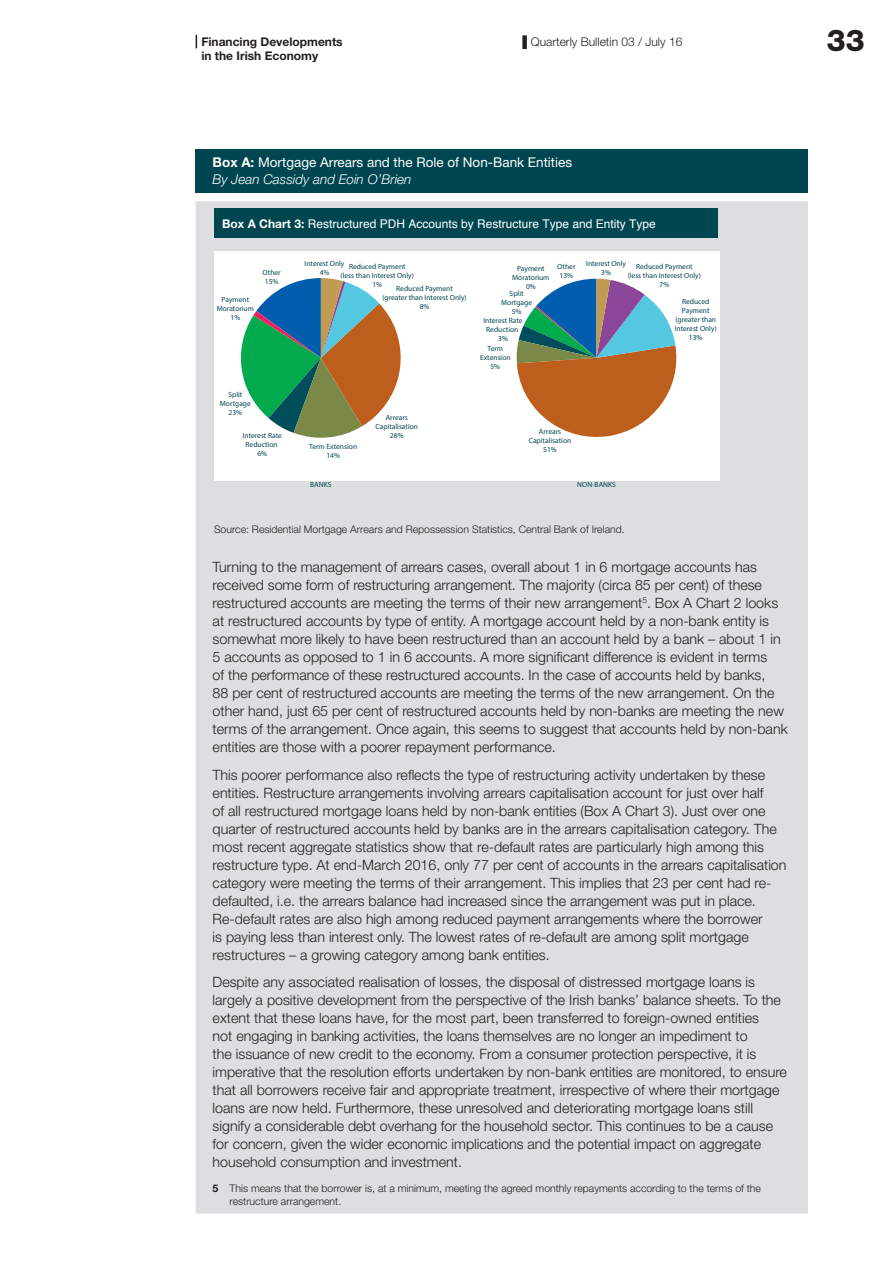
<style>
.page{position:relative;width:893px;height:1263px;background:#fff}
.page>*{position:absolute;margin:0;border:0;box-sizing:border-box;transform-origin:0 0}
.t1{font:800 30px "Helvetica Neue LT Std";color:#231f20}
.t2{font:300 14.25px/18px "Helvetica Neue LT Std";color:#231f20}
.t3{font:13.5px/17.2px "Helvetica Neue LT Std";color:#fff}
.t4{font:12px "Helvetica";color:#fff}
.t5{font:700 12px/14.4px "Helvetica Neue LT Std";color:#231f20}
.t6{font:300 12px "Helvetica Neue LT Std";color:#231f20}
.t7{font:300 10.5px/13.5px "Helvetica Neue LT Std";color:#231f20}
.t8{font:300 10.5px "Helvetica Neue";color:#231f20}
.t9{font:500 condensed 7.5px/9px "Helvetica Neue";color:#004650;text-align:center}
.s1{font-weight:700}
.s2{font-weight:300;font-style:italic}
.s3{font-family:"Helvetica Neue";font-weight:700}
</style>
<div class="page">
<svg style="left:196px;top:35px;width:1px;height:13px"></svg>
<div style="left:522px;top:35px;width:5px;height:14px;background:#231f20"></div>
<div style="left:196px;top:149px;width:612px;height:44px;background:#004650"></div>
<div style="left:196px;top:201px;width:612px;height:1012px;background:#dddee0"></div>
<div style="left:214px;top:251px;width:506px;height:229px;background:#fff"></div>
<svg style="left:240px;top:278px;width:161px;height:160px"></svg>
<svg style="left:516px;top:279px;width:161px;height:158px"></svg>
<div style="left:214px;top:208px;width:503px;height:29px;background:#004650"></div>
<p class="t5" style="left:201px;top:34px;width:143px">Financing Developments in the Irish Economy</p>
<p class="t6" style="left:531px;top:34px;width:153px">Quarterly Bulletin 03 / July 16</p>
<h1 class="t1" style="left:827px;top:23px;width:39px">33</h1>
<p class="t3" style="left:213px;top:153px;width:361px"><span class="s1">Box A:</span> Mortgage Arrears and the Role of Non-Bank Entities<br><span class="s2">By Jean Cassidy and Eoin O’Brien</span></p>
<p class="t4" style="left:222px;top:216px;width:435px"><span class="s3">Box A Chart 3:</span> Restructured PDH Accounts by Restructure Type and Entity Type</p>
<p class="t9" style="left:217px;top:295px;width:39px">Payment<br>Moratorium<br>1%</p>
<p class="t9" style="left:305px;top:259px;width:41px">Interest Only<br>4%</p>
<p class="t9" style="left:586px;top:259px;width:41px">Interest Only<br>3%</p>
<p class="t9" style="left:341px;top:262px;width:75px">Reduced Payment<br>(less than Interest Only)<br>1%</p>
<p class="t9" style="left:628px;top:262px;width:75px">Reduced Payment<br>(less than Interest Only)<br>7%</p>
<p class="t9" style="left:382px;top:284px;width:86px">Reduced Payment<br>(greater than Interest Only)<br>8%</p>
<p class="t9" style="left:263px;top:268px;width:20px">Other<br>15%</p>
<p class="t9" style="left:557px;top:262px;width:20px">Other<br>13%</p>
<p class="t9" style="left:512px;top:264px;width:39px">Payment<br>Moratorium<br>0%</p>
<p class="t9" style="left:501px;top:289px;width:33px">Split<br>Mortgage<br>5%</p>
<p class="t9" style="left:675px;top:297px;width:44px">Reduced<br>Payment (greater than<br>Interest Only)<br>13%</p>
<p class="t9" style="left:483px;top:316px;width:41px">Interest Rate<br>Reduction<br>3%</p>
<p class="t9" style="left:480px;top:344px;width:32px">Term<br>Extension<br>5%</p>
<p class="t9" style="left:220px;top:390px;width:33px">Split<br>Mortgage<br>23%</p>
<p class="t9" style="left:243px;top:431px;width:41px">Interest Rate<br>Reduction<br>6%</p>
<p class="t9" style="left:309px;top:442px;width:49px">Term Extension<br>14%</p>
<p class="t9" style="left:310px;top:480px;width:23px">BANKS</p>
<p class="t9" style="left:375px;top:413px;width:44px">Arrears<br>Capitalisation<br>28%</p>
<p class="t9" style="left:529px;top:427px;width:44px">Arrears<br>Capitalisation<br>51%</p>
<p class="t9" style="left:577px;top:480px;width:40px">NON-BANKS</p>
<p class="t8" style="left:214px;top:521px;width:412px">Source: Residential Mortgage Arrears and Repossession Statistics, Central Bank of Ireland.</p>
<p class="t2" style="left:213px;top:557px;width:577px">Turning to the management of arrears cases, overall about 1 in 6 mortgage accounts has received some form of restructuring arrangement. The majority (circa 85 per cent) of these restructured accounts are meeting the terms of their new arrangement<sup>5</sup>. Box A Chart 2 looks at restructured accounts by type of entity. A mortgage account held by a non-bank entity is somewhat more likely to have been restructured than an account held by a bank – about 1 in 5 accounts as opposed to 1 in 6 accounts. A more significant difference is evident in terms<br>of the performance of these restructured accounts. In the case of accounts held by banks,<br>88 per cent of restructured accounts are meeting the terms of the new arrangement. On the other hand, just 65 per cent of restructured accounts held by non-banks are meeting the new terms of the arrangement. Once again, this seems to suggest that accounts held by non-bank entities are those with a poorer repayment performance.</p>
<p class="t2" style="left:213px;top:765px;width:575px">This poorer performance also reflects the type of restructuring activity undertaken by these entities. Restructure arrangements involving arrears capitalisation account for just over half<br>of all restructured mortgage loans held by non-bank entities (Box A Chart 3). Just over one quarter of restructured accounts held by banks are in the arrears capitalisation category. The most recent aggregate statistics show that re-default rates are particularly high among this restructure type. At end-March 2016, only 77 per cent of accounts in the arrears capitalisation category were meeting the terms of their arrangement. This implies that 23 per cent had re&shy;defaulted, i.e. the arrears balance had increased since the arrangement was put in place.<br>Re-default rates are also high among reduced payment arrangements where the borrower<br>is paying less than interest only. The lowest rates of re-default are among split mortgage restructures – a growing category among bank entities.</p>
<p class="t2" style="left:213px;top:973px;width:576px">Despite any associated realisation of losses, the disposal of distressed mortgage loans is largely a positive development from the perspective of the Irish banks’ balance sheets. To the extent that these loans have, for the most part, been transferred to foreign-owned entities<br>not engaging in banking activities, the loans themselves are no longer an impediment to<br>the issuance of new credit to the economy. From a consumer protection perspective, it is imperative that the resolution efforts undertaken by non-bank entities are monitored, to ensure that all borrowers receive fair and appropriate treatment, irrespective of where their mortgage loans are now held. Furthermore, these unresolved and deteriorating mortgage loans still signify a considerable debt overhang for the household sector. This continues to be a cause for concern, given the wider economic implications and the potential impact on aggregate household consumption and investment.</p>
<p class="t7" style="left:230px;top:1181px;width:533px;text-indent:-17px"><span class="s1">5</span> This means that the borrower is, at a minimum, meeting the agreed monthly repayments according to the terms of the restructure arrangement.</p>
</div>
